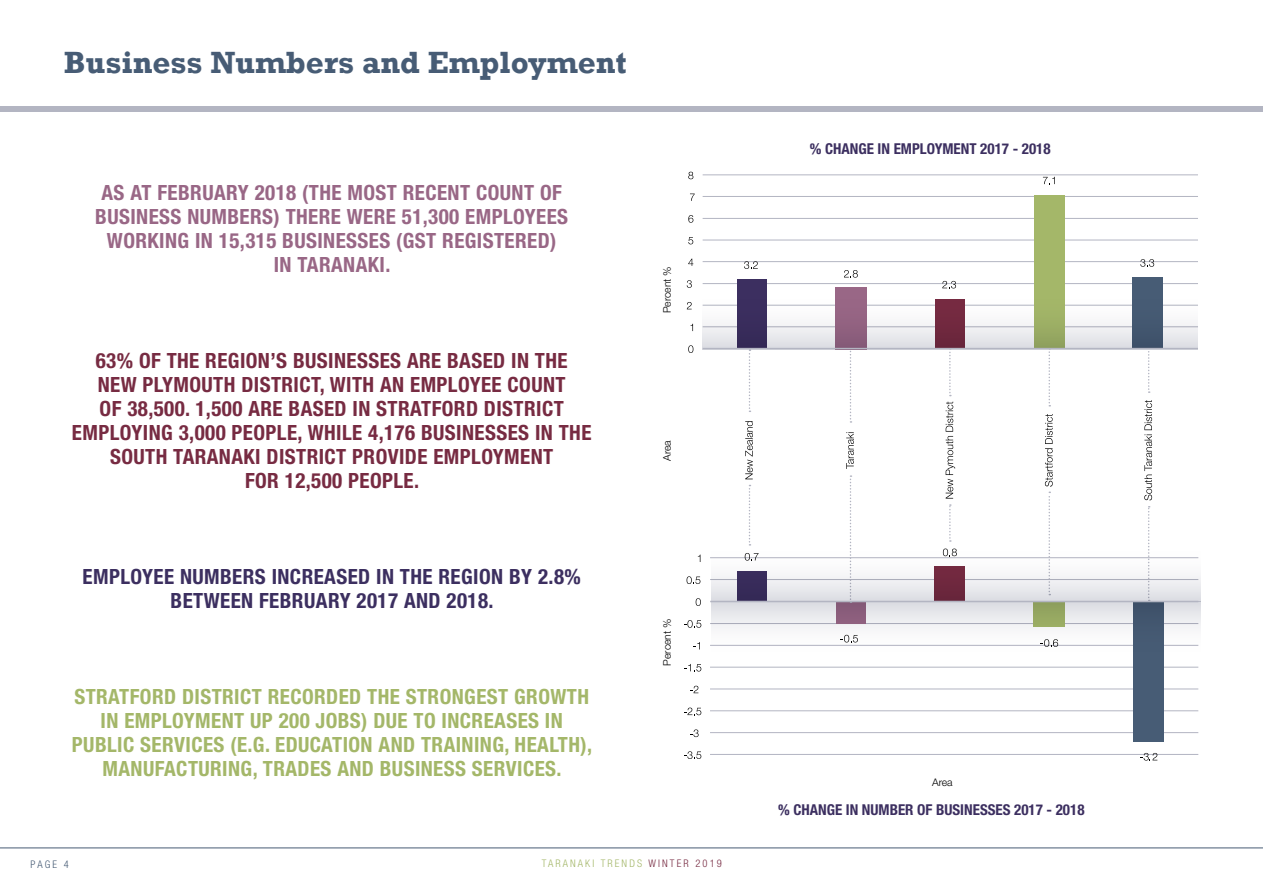
<style>
.page{position:relative;width:1263px;height:893px;background:#fff}
.page>*{position:absolute;margin:0;border:0;box-sizing:border-box;transform-origin:0 0}
.t1{font:700 31.5px "Rockwell";color:#475c75}
.t2{font:700 condensed 21px/24px "Helvetica Neue LT Pro";letter-spacing:.02em;color:#772b42;text-align:center}
.t3{font:700 condensed 21px/24px "Helvetica Neue LT Pro";letter-spacing:.02em;color:#a4b769;text-align:center}
.t4{font:700 condensed 21px/24px "Helvetica Neue LT Pro";letter-spacing:.02em;color:#996786;text-align:center}
.t5{font:700 condensed 21px/24px "Helvetica Neue LT Pro";letter-spacing:.02em;color:#3c2f60;text-align:center}
.t6{font:700 condensed 15px "Helvetica Neue LT Pro";color:#3c2f60}
.t7{font:300 condensed 10.5px "Helvetica Neue LT Pro";letter-spacing:.2em;color:#a4b769}
.t8{font:300 10.5px "Helvetica Neue LT Pro";color:#000}
.t9{font:300 condensed 10.5px "Helvetica Neue";color:#475c75}
.s1{color:#772b42}
</style>
<div class="page">
<hr style="left:0;top:847px;width:1263px;height:1px;background:#475c75">
<div style="left:0;top:106px;width:1263px;height:6px;background:#b3b5c2"></div>
<hr style="left:703px;top:174px;width:495px;height:1px;background:#b3b5c2">
<hr style="left:703px;top:196px;width:495px;height:1px;background:#b3b5c2">
<hr style="left:703px;top:218px;width:495px;height:1px;background:#b3b5c2">
<hr style="left:703px;top:240px;width:495px;height:1px;background:#b3b5c2">
<hr style="left:703px;top:261px;width:495px;height:1px;background:#b3b5c2">
<hr style="left:703px;top:283px;width:495px;height:1px;background:#b3b5c2">
<hr style="left:703px;top:305px;width:495px;height:1px;background:#b3b5c2">
<hr style="left:703px;top:326px;width:495px;height:1px;background:#b3b5c2">
<svg style="left:744px;top:261px;width:14px;height:8px"></svg>
<svg style="left:844px;top:270px;width:14px;height:8px"></svg>
<svg style="left:942px;top:281px;width:14px;height:7px"></svg>
<svg style="left:1043px;top:177px;width:12px;height:7px"></svg>
<svg style="left:1140px;top:259px;width:14px;height:8px"></svg>
<svg style="left:688px;top:345px;width:5px;height:8px"></svg>
<svg style="left:687px;top:302px;width:5px;height:7px"></svg>
<svg style="left:687px;top:280px;width:5px;height:8px"></svg>
<svg style="left:688px;top:259px;width:5px;height:7px"></svg>
<svg style="left:688px;top:237px;width:5px;height:7px"></svg>
<svg style="left:688px;top:215px;width:5px;height:8px"></svg>
<svg style="left:690px;top:194px;width:5px;height:7px"></svg>
<svg style="left:688px;top:172px;width:5px;height:7px"></svg>
<hr style="left:710px;top:557px;width:488px;height:1px;background:#b3b5c2">
<hr style="left:710px;top:579px;width:488px;height:1px;background:#b3b5c2">
<hr style="left:710px;top:623px;width:488px;height:1px;background:#b3b5c2">
<hr style="left:710px;top:645px;width:488px;height:1px;background:#b3b5c2">
<hr style="left:710px;top:667px;width:488px;height:1px;background:#b3b5c2">
<hr style="left:710px;top:689px;width:488px;height:1px;background:#b3b5c2">
<hr style="left:710px;top:710px;width:488px;height:1px;background:#b3b5c2">
<hr style="left:710px;top:732px;width:488px;height:1px;background:#b3b5c2">
<hr style="left:710px;top:754px;width:488px;height:1px;background:#b3b5c2">
<svg style="left:1140px;top:753px;width:17px;height:7px"></svg>
<svg style="left:684px;top:751px;width:17px;height:8px"></svg>
<svg style="left:690px;top:729px;width:9px;height:8px"></svg>
<svg style="left:684px;top:708px;width:17px;height:7px"></svg>
<svg style="left:690px;top:686px;width:8px;height:7px"></svg>
<svg style="left:684px;top:664px;width:17px;height:7px"></svg>
<svg style="left:693px;top:642px;width:7px;height:7px"></svg>
<svg style="left:684px;top:620px;width:17px;height:8px"></svg>
<svg style="left:696px;top:598px;width:5px;height:8px"></svg>
<svg style="left:686px;top:576px;width:14px;height:8px"></svg>
<svg style="left:749px;top:350px;width:1px;height:62px"></svg>
<div style="left:1133px;top:602px;width:31px;height:139px;background:#475c75"></div>
<svg style="left:745px;top:421px;width:8px;height:58px"></svg>
<svg style="left:846px;top:432px;width:8px;height:37px"></svg>
<svg style="left:1144px;top:400px;width:8px;height:100px"></svg>
<svg style="left:749px;top:485px;width:1px;height:58px"></svg>
<svg style="left:850px;top:350px;width:1px;height:73px"></svg>
<svg style="left:850px;top:475px;width:1px;height:68px"></svg>
<svg style="left:946px;top:402px;width:9px;height:140px"></svg>
<svg style="left:949px;top:349px;width:2px;height:47px"></svg>
<svg style="left:1048px;top:349px;width:2px;height:57px"></svg>
<svg style="left:1045px;top:414px;width:8px;height:130px"></svg>
<svg style="left:1148px;top:349px;width:2px;height:44px"></svg>
<svg style="left:1148px;top:506px;width:2px;height:38px"></svg>
<div style="left:737px;top:279px;width:30px;height:70px;background:#3c2f60"></div>
<div style="left:835px;top:287px;width:32px;height:63px;background:#996786"></div>
<div style="left:1034px;top:195px;width:31px;height:154px;background:#a4b769"></div>
<div style="left:1132px;top:277px;width:31px;height:72px;background:#475c75"></div>
<svg style="left:711px;top:544px;width:489px;height:57px"></svg>
<svg style="left:711px;top:601px;width:489px;height:46px"></svg>
<hr style="left:710px;top:601px;width:488px;height:1px;background:#b3b5c2">
<svg style="left:702px;top:299px;width:495px;height:50px"></svg>
<hr style="left:703px;top:348px;width:495px;height:1px;background:#b3b5c2">
<h1 class="t1" style="left:64px;top:43px;width:564px">Business Numbers and Employment</h1>
<p class="t4" style="left:95px;top:180px;width:474px">AS AT FEBRUARY 2018 (THE MOST RECENT COUNT OF BUSINESS NUMBERS) THERE WERE 51,300 EMPLOYEES WORKING IN 15,315 BUSINESSES (GST REGISTERED)<br>IN TARANAKI.</p>
<p class="t2" style="left:72px;top:348px;width:521px">63% OF THE REGION’S BUSINESSES ARE BASED IN THE<br>NEW PLYMOUTH DISTRICT, WITH AN EMPLOYEE COUNT<br>OF 38,500. 1,500 ARE BASED IN STRATFORD DISTRICT EMPLOYING 3,000 PEOPLE, WHILE 4,176 BUSINESSES IN THE SOUTH TARANAKI DISTRICT PROVIDE EMPLOYMENT<br>FOR 12,500 PEOPLE.</p>
<p class="t5" style="left:83px;top:564px;width:500px">EMPLOYEE NUMBERS INCREASED IN THE REGION BY 2.8%<br>BETWEEN FEBRUARY 2017 AND 2018.</p>
<p class="t3" style="left:72px;top:684px;width:522px">STRATFORD DISTRICT RECORDED THE STRONGEST GROWTH IN EMPLOYMENT UP 200 JOBS) DUE TO INCREASES IN PUBLIC SERVICES (E.G. EDUCATION AND TRAINING, HEALTH), MANUFACTURING, TRADES AND BUSINESS SERVICES.</p>
<p class="t8" style="left:661px;top:313px;width:49px;rotate:-90deg">Percent %</p>
<p class="t8" style="left:661px;top:461px;width:22px;rotate:-90deg">Area</p>
<p class="t8" style="left:661px;top:666px;width:49px;rotate:-90deg">Percent %</p>
<p class="t9" style="left:31px;top:858px;width:40px">PAGE 4</p>
<p class="t7" style="left:542px;top:857px;width:181px">TARANAKI TRENDS <span class="s1">WINTER 2019</span></p>
<p class="t6" style="left:810px;top:139px;width:242px">% CHANGE IN EMPLOYMENT 2017 - 2018</p>
<p class="t8" style="left:932px;top:775px;width:22px">Area</p>
<p class="t6" style="left:778px;top:801px;width:308px">% CHANGE IN NUMBER OF BUSINESSES 2017 - 2018</p>
</div>
